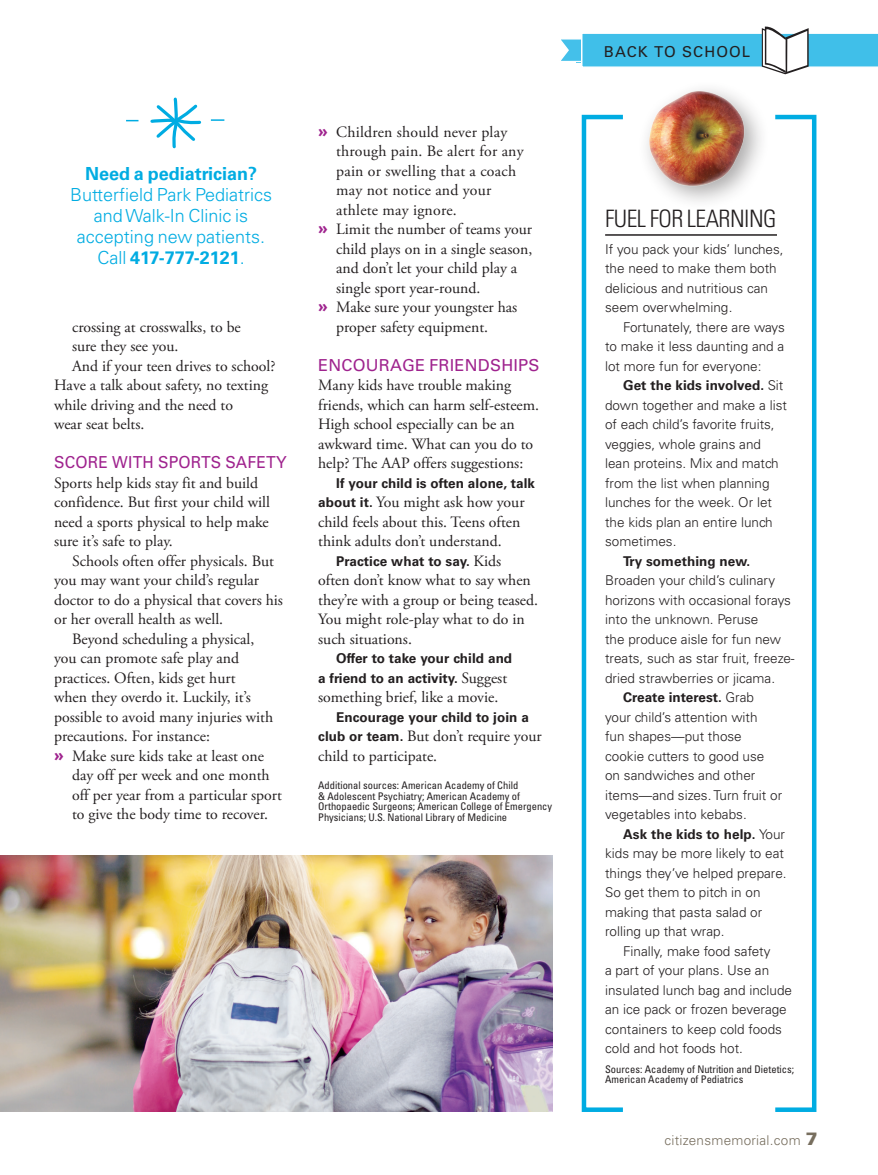
<style>
.page{position:relative;width:878px;height:1175px;background:#fff}
.page>*{position:absolute;margin:0;border:0;box-sizing:border-box;transform-origin:0 0}
._2_head_sans_option{font:300 condensed 24px "Univers LT Std";letter-spacing:-.02em;color:#231f20}
.blurb_1_2016{font:300 18px/21px "Univers LT Std";color:#00ace2;text-align:center}
._1_breaker_2016{font:16.5px "Univers LT Std";letter-spacing:.015em;color:#9f238e;scale:.95 1}
._1_breaker_2016-2{font:16.5px "Univers LT Std";letter-spacing:.015em;color:#9f238e}
._1_BODY_2016{font:15.75px/19.5px "Adobe Garamond Pro";color:#231f20}
._1_body_bold_leadin{font:15.75px/19.5px "Adobe Garamond Pro";color:#231f20}
._1_body_no__indent_2{font:15.75px/19.5px "Adobe Garamond Pro";color:#231f20}
.t1{font:15px "Univers LT Std";letter-spacing:.075em;color:#231f20}
._2_body_bold_leadin{font:300 13.5px/19.5px "Univers LT Std";color:#231f20}
._2_body_2016{font:300 13.5px/19.5px "Univers LT Std";color:#231f20;text-align:justify}
._1_body_bold_leadin-2{font:700 13.5px/19.5px "Univers LT Std";letter-spacing:.005em;color:#231f20}
._2_body_no__indent_2{font:300 13.5px/19.5px "Univers LT Std";color:#231f20}
.t2{font:300 13.5px "Univers LT Std";letter-spacing:.02em;color:#776e5e}
.source_2016{font:condensed 10.5px/10.5px "Univers LT Std";color:#231f20}
.s1{font-weight:700}
.s2{font-family:"Gotham Narrow";font-weight:700;font-size:16.5px;color:#9f238e}
.s3{font-family:"Univers LT Std";font-weight:700;font-size:13.5px}
.s4{font-family:"Adobe Garamond Pro";font-weight:400;font-size:15.75px}
.s5{font-weight:900;font-size:18px}
</style>
<div class="page">
<div style="left:637px;top:80px;width:133px;height:131px;background:#231f20;opacity:.39"></div>
<img style="left:642px;top:85px;width:107px;height:105px">
<hr style="left:605px;top:234px;width:172px;height:2px;background:#231f20">
<div style="left:581px;top:115px;width:44px;height:997px;border:4px solid #00ace2"></div>
<div style="left:773px;top:115px;width:43px;height:997px;border:4px solid #00ace2"></div>
<svg style="left:150px;top:97px;width:52px;height:52px"></svg>
<svg style="left:126px;top:120px;width:12px;height:1px"></svg>
<svg style="left:211px;top:119px;width:13px;height:2px"></svg>
<svg style="left:561px;top:26px;width:317px;height:48px"></svg>
<img style="left:0;top:855px;width:552px;height:257px">
<p class="blurb_1_2016" style="left:70px;top:163px;width:204px"><span class="s1">Need a pediatrician?<br></span>Butterfield Park Pediatrics and Walk-In Clinic is accepting new patients.<br>Call <span class="s1">417-777-2121</span>.</p>
<p class="_1_BODY_2016" style="left:72px;top:317px;width:170px">crossing at crosswalks, to be sure they see you.</p>
<p class="_1_BODY_2016" style="left:54px;top:356px;width:223px;text-indent:18px">And if your teen drives to school?<br>Have a talk about safety, no texting while driving and the need to<br>wear seat belts.</p>
<p class="_1_breaker_2016" style="left:54px;top:452px;width:246px">SCORE WITH SPORTS SAFETY</p>
<p class="_1_body_no__indent_2" style="left:54px;top:473px;width:217px">Sports help kids stay fit and build confidence. But first your child will need a sports physical to help make sure it’s safe to play.</p>
<p class="_1_BODY_2016" style="left:54px;top:551px;width:230px;text-indent:18px">Schools often offer physicals. But you may want your child’s regular doctor to do a physical that covers his or her overall health as well.</p>
<p class="_1_BODY_2016" style="left:54px;top:629px;width:221px;text-indent:18px">Beyond scheduling a physical, you can promote safe play and practices. Often, kids get hurt<br>when they overdo it. Luckily, it’s possible to avoid many injuries with precautions. For instance:</p>
<p class="_1_BODY_2016" style="left:72px;top:746px;width:211px;text-indent:-18px"><span class="s2">»</span> Make sure kids take at least one day off per week and one month off per year from a particular sport to give the body time to recover.</p>
<p class="_1_BODY_2016" style="left:336px;top:122px;width:189px;text-indent:-18px"><span class="s2">»</span> Children should never play through pain. Be alert for any pain or swelling that a coach may not notice and your athlete may ignore.</p>
<p class="_1_BODY_2016" style="left:336px;top:220px;width:198px;text-indent:-18px"><span class="s2">»</span> Limit the number of teams your child plays on in a single season, and don’t let your child play a single sport year-round.</p>
<p class="_1_BODY_2016" style="left:336px;top:298px;width:183px;text-indent:-18px"><span class="s2">»</span> Make sure your youngster has proper safety equipment.</p>
<p class="_1_breaker_2016-2" style="left:318px;top:355px;width:223px">ENCOURAGE FRIENDSHIPS</p>
<p class="_1_body_no__indent_2" style="left:318px;top:376px;width:222px">Many kids have trouble making friends, which can harm self-esteem.<br>High school especially can be an awkward time. What can you do to help? The AAP offers suggestions:</p>
<p class="_1_body_bold_leadin-2" style="left:336px;top:473px;width:200px">If your child is often alone, talk</p>
<p class="_1_body_bold_leadin" style="left:318px;top:493px;width:208px"><span class="s3">about it.</span> You might ask how your child feels about this. Teens often think adults don’t understand.</p>
<p class="_1_body_bold_leadin-2" style="left:336px;top:551px;width:166px">Practice what to say. <span class="s4">Kids</span></p>
<p class="_1_body_bold_leadin" style="left:318px;top:571px;width:221px">often don’t know what to say when they’re with a group or being teased.<br>You might role-play what to do in such situations.</p>
<p class="_1_body_bold_leadin-2" style="left:318px;top:649px;width:195px;text-indent:18px">Offer to take your child and a friend to an activity. <span class="s4">Suggest</span></p>
<p class="_1_body_bold_leadin" style="left:318px;top:688px;width:182px">something brief, like a movie.</p>
<p class="_1_body_bold_leadin-2" style="left:336px;top:707px;width:194px">Encourage your child to join a</p>
<p class="_1_body_bold_leadin" style="left:318px;top:727px;width:225px"><span class="s3">club or team.</span> But don’t require your child to participate.</p>
<p class="source_2016" style="left:318px;top:780px;width:235px">Additional sources: American Academy of Child<br>&amp; Adolescent Psychiatry; American Academy of Orthopaedic Surgeons; American College of Emergency Physicians; U.S. National Library of Medicine</p>
<p class="t1" style="left:604px;top:42px;width:148px">BACK TO SCHOOL</p>
<p class="_2_head_sans_option" style="left:605px;top:204px;width:173px">FUEL FOR LEARNING</p>
<p class="_2_body_no__indent_2" style="left:605px;top:239px;width:180px">If you pack your kids’ lunches, the need to make them both delicious and nutritious can seem overwhelming.</p>
<p class="_2_body_2016" style="left:605px;top:317px;width:181px;text-indent:18px">Fortunately, there are ways to make it less daunting and a lot more fun for everyone:</p>
<p class="_2_body_bold_leadin" style="left:605px;top:375px;width:183px;text-indent:18px"><span class="s1">Get the kids involved.</span> Sit down together and make a list of each child’s favorite fruits, veggies, whole grains and lean proteins. Mix and match from the list when planning lunches for the week. Or let the kids plan an entire lunch sometimes.</p>
<p class="_2_body_bold_leadin" style="left:605px;top:551px;width:191px;text-indent:18px"><span class="s1">Try something new.<br></span>Broaden your child’s culinary horizons with occasional forays into the unknown. Peruse<br>the produce aisle for fun new treats, such as star fruit, freeze&shy;dried strawberries or jicama.</p>
<p class="_2_body_bold_leadin" style="left:605px;top:687px;width:178px;text-indent:18px"><span class="s1">Create interest.</span> Grab your child’s attention with<br>fun shapes—put those cookie cutters to good use on sandwiches and other items—and sizes. Turn fruit or vegetables into kebabs.</p>
<p class="_2_body_bold_leadin" style="left:605px;top:824px;width:183px;text-indent:18px"><span class="s1">Ask the kids to help.</span> Your kids may be more likely to eat things they’ve helped prepare.<br>So get them to pitch in on making that pasta salad or rolling up that wrap.</p>
<p class="_2_body_2016" style="left:605px;top:941px;width:188px;text-align:left;text-indent:18px">Finally, make food safety<br>a part of your plans. Use an insulated lunch bag and include an ice pack or frozen beverage containers to keep cold foods cold and hot foods hot.</p>
<p class="source_2016" style="left:605px;top:1063px;width:190px">Sources: Academy of Nutrition and Dietetics;<br>American Academy of Pediatrics</p>
<p class="t2" style="left:664px;top:1132px;width:155px">citizensmemorial.com <span class="s5">7</span></p>
</div>
